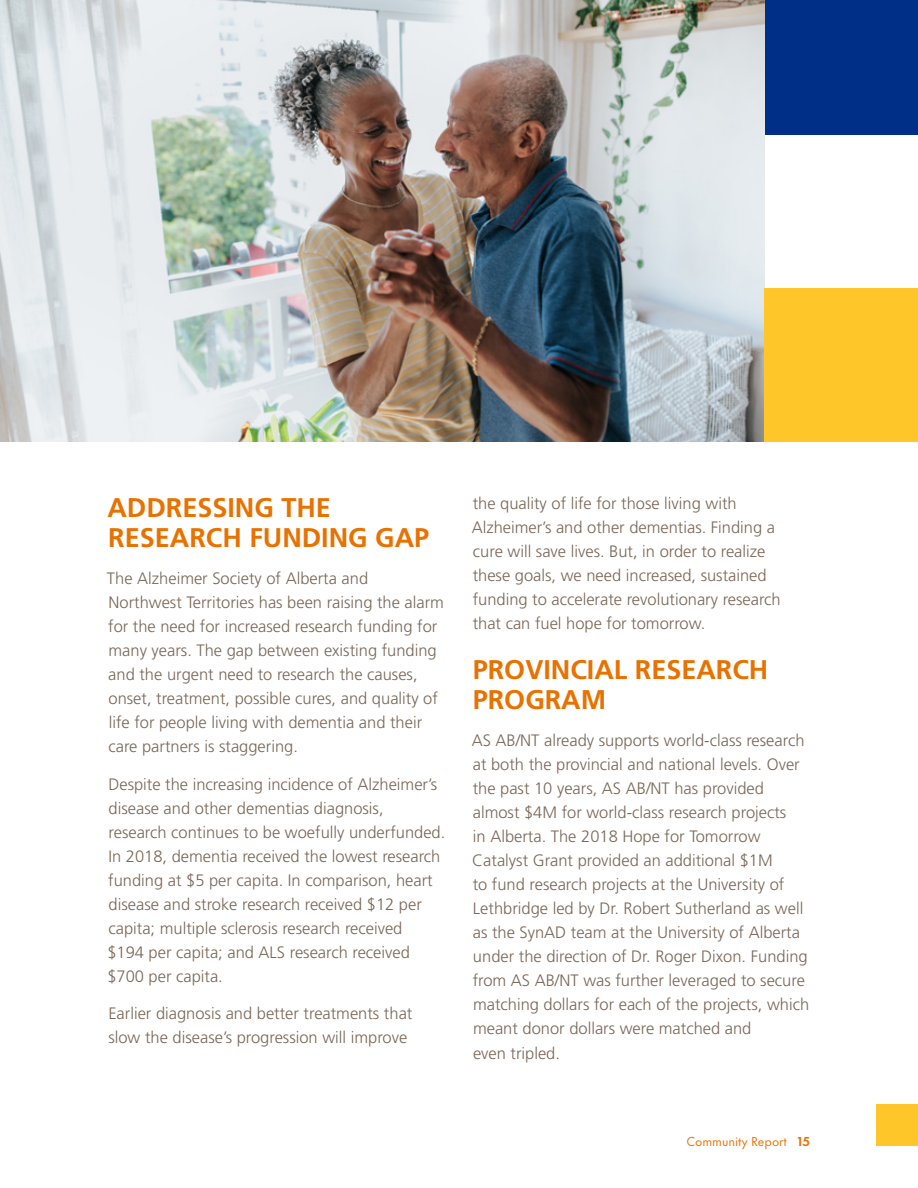
<style>
.page{position:relative;width:918px;height:1188px;background:#fff}
.page>*{position:absolute;margin:0;border:0;box-sizing:border-box;transform-origin:0 0}
.t1{font:700 27px/30px "Frutiger";color:#e87200}
.t2{font:300 16.5px/24px "Frutiger";color:#7b6756}
.t3{font:12px "Futura Now Text";color:#e87200}
.s1{font-weight:700}
</style>
<div class="page">
<img style="left:0;top:0;width:765px;height:441px">
<div style="left:765px;top:0;width:153px;height:135px;background:#002f87"></div>
<div style="left:765px;top:288px;width:153px;height:153px;background:#ffc629"></div>
<div style="left:876px;top:1104px;width:42px;height:42px;background:#ffc629"></div>
<h1 class="t1" style="left:107px;top:492px;width:323px">ADDRESSING THE<br>RESEARCH FUNDING GAP</h1>
<p class="t2" style="left:107px;top:566px;width:339px">The Alzheimer Society of Alberta and Northwest Territories has been raising the alarm for the need for increased research funding for many years. The gap between existing funding and the urgent need to research the causes, onset, treatment, possible cures, and quality of life for people living with dementia and their care partners is staggering.</p>
<p class="t2" style="left:107px;top:772px;width:340px">Despite the increasing incidence of Alzheimer’s disease and other dementias diagnosis,<br>research continues to be woefully underfunded.<br>In 2018, dementia received the lowest research funding at $5 per capita. In comparison, heart disease and stroke research received $12 per capita; multiple sclerosis research received<br>$194 per capita; and ALS research received $700 per capita.</p>
<p class="t2" style="left:108px;top:1002px;width:306px">Earlier diagnosis and better treatments that slow the disease’s progression will improve</p>
<p class="t2" style="left:472px;top:491px;width:311px">the quality of life for those living with Alzheimer’s and other dementias. Finding a cure will save lives. But, in order to realize these goals, we need increased, sustained funding to accelerate revolutionary research that can fuel hope for tomorrow.</p>
<h1 class="t1" style="left:473px;top:654px;width:297px">PROVINCIAL RESEARCH<br>PROGRAM</h1>
<p class="t2" style="left:472px;top:729px;width:339px">AS AB/NT already supports world-class research at both the provincial and national levels. Over the past 10 years, AS AB/NT has provided almost $4M for world-class research projects<br>in Alberta. The 2018 Hope for Tomorrow Catalyst Grant provided an additional $1M<br>to fund research projects at the University of Lethbridge led by Dr. Robert Sutherland as well as the SynAD team at the University of Alberta under the direction of Dr. Roger Dixon. Funding from AS AB/NT was further leveraged to secure matching dollars for each of the projects, which meant donor dollars were matched and<br>even tripled.</p>
<p class="t3" style="left:687px;top:1132px;width:125px">Community Report <span class="s1">15</span></p>
</div>
